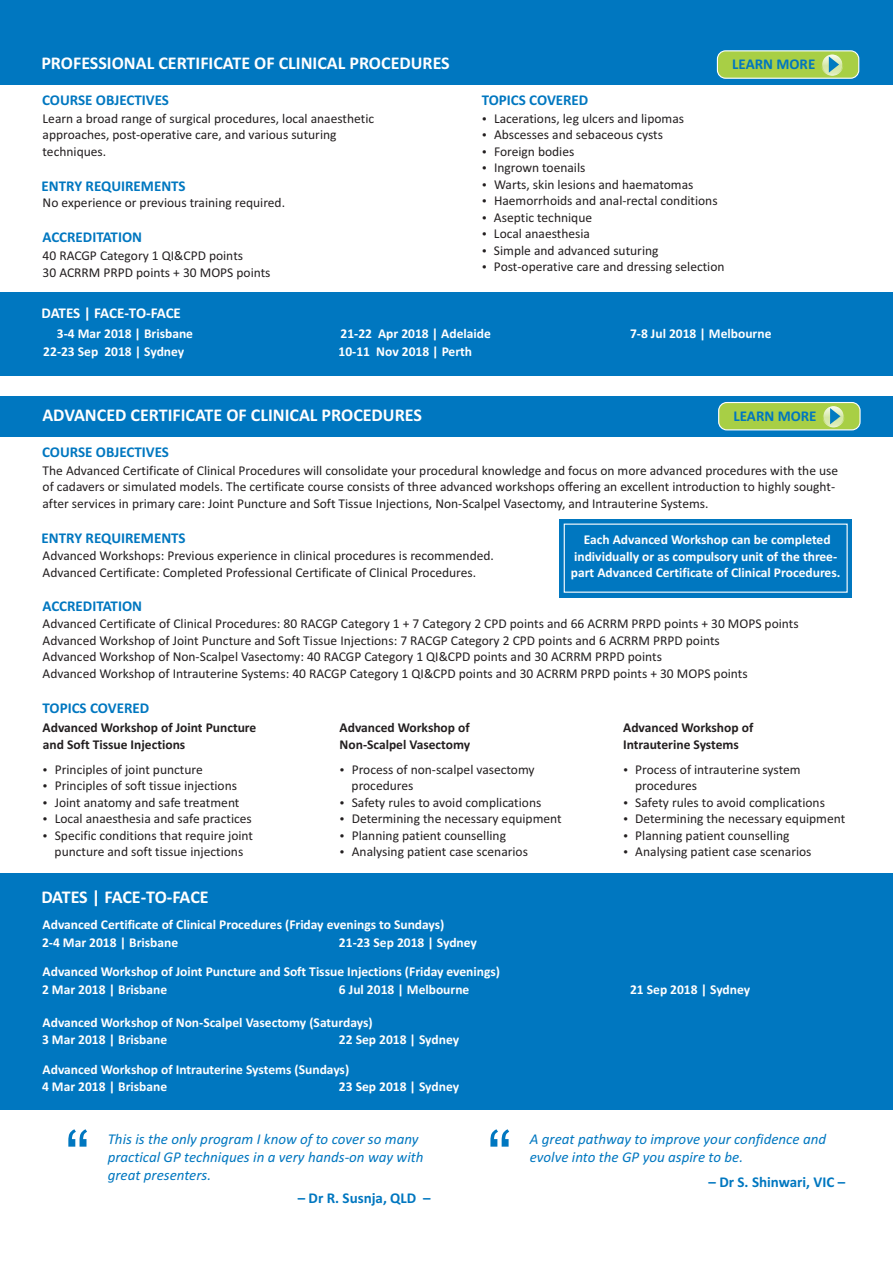
<style>
.page{position:relative;width:893px;height:1263px;background:#fff}
.page>*{position:absolute;margin:0;border:0;box-sizing:border-box;transform-origin:0 0}
.t1{font:74.1px "Arial";color:#0077c0}
.t2{font:700 18px "Calibri";color:#fff}
.t3{font:italic 15px/18.3px "Calibri";color:#0077c0}
.t4{font:700 15px "Calibri";color:#0077c0}
.t5{font:700 15px "Calibri";letter-spacing:-.01em;color:#fff}
.t6{font:700 15px "Calibri";color:#0076c0}
.t7{font:13.5px/16.5px "Calibri";color:#231f20}
.t8{font:700 13.5px/16.5px "Calibri";color:#fff;text-align:center}
.t9{font:700 13.5px/16.5px "Calibri";color:#231f20}
</style>
<div class="page">
<div style="left:0;top:292px;width:893px;height:83px;background:#0077c0"></div>
<div style="left:0;top:0;width:893px;height:85px;background:#0077c0"></div>
<div style="left:0;top:396px;width:893px;height:40px;background:#0077c0"></div>
<div style="left:0;top:873px;width:893px;height:237px;background:#0077c0"></div>
<div style="left:559px;top:519px;width:293px;height:79px;background:#0077c0"></div>
<div style="left:717px;top:50px;width:142px;height:29px;background:#a8cf45;border:1px solid #fff;border-radius:8px"></div>
<svg style="left:821px;top:53px;width:22px;height:23px"></svg>
<svg style="left:717px;top:51px;width:142px;height:22px"></svg>
<div style="left:718px;top:402px;width:143px;height:28px;background:#a8cf45;border:1px solid #fff;border-radius:8px"></div>
<svg style="left:822px;top:405px;width:23px;height:22px"></svg>
<svg style="left:719px;top:402px;width:141px;height:22px"></svg>
<h2 class="t2" style="left:41px;top:56px;width:410px">PROFESSIONAL CERTIFICATE OF CLINICAL PROCEDURES</h2>
<p class="t4" style="left:42px;top:94px;width:129px">COURSE OBJECTIVES</p>
<p class="t7" style="left:43px;top:111px;width:333px">Learn a broad range of surgical procedures, local anaesthetic approaches, post-operative care, and various suturing techniques.</p>
<p class="t4" style="left:42px;top:180px;width:146px">ENTRY REQUIREMENTS</p>
<p class="t7" style="left:43px;top:196px;width:244px">No experience or previous training required.</p>
<p class="t4" style="left:42px;top:231px;width:101px">ACCREDITATION</p>
<p class="t7" style="left:43px;top:249px;width:229px">40 RACGP Category 1 QI&amp;CPD points<br>30 ACRRM PRPD points + 30 MOPS points</p>
<p class="t6" style="left:732px;top:58px;width:85px">LEARN MORE</p>
<p class="t4" style="left:482px;top:94px;width:108px">TOPICS COVERED</p>
<p class="t7" style="left:494px;top:111px;width:232px">Lacerations, leg ulcers and lipomas<br>Abscesses and sebaceous cysts<br>Foreign bodies<br>Ingrown toenails<br>Warts, skin lesions and haematomas<br>Haemorrhoids and anal-rectal conditions<br>Aseptic technique<br>Local anaesthesia<br>Simple and advanced suturing<br>Post-operative care and dressing selection</p>
<p class="t5" style="left:42px;top:307px;width:141px">DATES | FACE-TO-FACE</p>
<p class="t8" style="left:57px;top:327px;width:138px">3-4 Mar 2018 | Brisbane</p>
<p class="t8" style="left:43px;top:345px;width:142px">22-23 Sep 2018 | Sydney</p>
<p class="t8" style="left:340px;top:327px;width:152px">21-22 Apr 2018 | Adelaide</p>
<p class="t8" style="left:339px;top:345px;width:135px">10-11 Nov 2018 | Perth</p>
<h2 class="t2" style="left:42px;top:407px;width:381px">ADVANCED CERTIFICATE OF CLINICAL PROCEDURES</h2>
<p class="t4" style="left:42px;top:446px;width:129px">COURSE OBJECTIVES</p>
<p class="t8" style="left:630px;top:327px;width:143px">7-8 Jul 2018 | Melbourne</p>
<p class="t6" style="left:733px;top:410px;width:85px">LEARN MORE</p>
<p class="t7" style="left:43px;top:463px;width:797px">The Advanced Certificate of Clinical Procedures will consolidate your procedural knowledge and focus on more advanced procedures with the use of cadavers or simulated models. The certificate course consists of three advanced workshops offering an excellent introduction to highly sought&shy;after services in primary care: Joint Puncture and Soft Tissue Injections, Non-Scalpel Vasectomy, and Intrauterine Systems.</p>
<p class="t4" style="left:42px;top:532px;width:146px">ENTRY REQUIREMENTS</p>
<p class="t7" style="left:43px;top:549px;width:453px">Advanced Workshops: Previous experience in clinical procedures is recommended.<br>Advanced Certificate: Completed Professional Certificate of Clinical Procedures.</p>
<p class="t4" style="left:42px;top:600px;width:101px">ACCREDITATION</p>
<p class="t7" style="left:43px;top:616px;width:758px">Advanced Certificate of Clinical Procedures: 80 RACGP Category 1 + 7 Category 2 CPD points and 66 ACRRM PRPD points + 30 MOPS points Advanced Workshop of Joint Puncture and Soft Tissue Injections: 7 RACGP Category 2 CPD points and 6 ACRRM PRPD points<br>Advanced Workshop of Non-Scalpel Vasectomy: 40 RACGP Category 1 QI&amp;CPD points and 30 ACRRM PRPD points<br>Advanced Workshop of Intrauterine Systems: 40 RACGP Category 1 QI&amp;CPD points and 30 ACRRM PRPD points + 30 MOPS points</p>
<p class="t4" style="left:43px;top:702px;width:108px">TOPICS COVERED</p>
<p class="t8" style="left:571px;top:533px;width:271px">Each Advanced Workshop can be completed individually or as compulsory unit of the three&shy;part Advanced Certificate of Clinical Procedures.</p>
<p class="t9" style="left:43px;top:721px;width:215px">Advanced Workshop of Joint Puncture and Soft Tissue Injections</p>
<p class="t9" style="left:340px;top:721px;width:132px">Advanced Workshop of<br>Non-Scalpel Vasectomy</p>
<p class="t9" style="left:623px;top:721px;width:132px">Advanced Workshop of<br>Intrauterine Systems</p>
<p class="t7" style="left:55px;top:762px;width:200px">Principles of joint puncture Principles of soft tissue injections Joint anatomy and safe treatment Local anaesthesia and safe practices Specific conditions that require joint puncture and soft tissue injections</p>
<p class="t7" style="left:352px;top:762px;width:212px">Process of non-scalpel vasectomy procedures<br>Safety rules to avoid complications<br>Determining the necessary equipment<br>Planning patient counselling<br>Analysing patient case scenarios</p>
<p class="t7" style="left:635px;top:762px;width:212px">Process of intrauterine system procedures<br>Safety rules to avoid complications<br>Determining the necessary equipment<br>Planning patient counselling<br>Analysing patient case scenarios</p>
<h2 class="t2" style="left:41px;top:889px;width:169px">DATES | FACE-TO-FACE</h2>
<p class="t8" style="left:42px;top:935px;width:138px">2-4 Mar 2018 | Brisbane</p>
<p class="t8" style="left:339px;top:935px;width:139px">21-23 Sep 2018 | Sydney</p>
<p class="t8" style="left:43px;top:917px;width:403px">Advanced Certificate of Clinical Procedures (Friday evenings to Sundays)</p>
<p class="t8" style="left:43px;top:965px;width:459px">Advanced Workshop of Joint Puncture and Soft Tissue Injections (Friday evenings)</p>
<p class="t8" style="left:42px;top:982px;width:127px">2 Mar 2018 | Brisbane</p>
<p class="t8" style="left:339px;top:982px;width:132px">6 Jul 2018 | Melbourne</p>
<p class="t8" style="left:43px;top:1015px;width:332px">Advanced Workshop of Non-Scalpel Vasectomy (Saturdays)</p>
<p class="t8" style="left:42px;top:1033px;width:127px">3 Mar 2018 | Brisbane</p>
<p class="t8" style="left:339px;top:1033px;width:122px">22 Sep 2018 | Sydney</p>
<p class="t8" style="left:43px;top:1062px;width:308px">Advanced Workshop of Intrauterine Systems (Sundays)</p>
<p class="t8" style="left:42px;top:1079px;width:127px">4 Mar 2018 | Brisbane</p>
<p class="t8" style="left:339px;top:1079px;width:122px">23 Sep 2018 | Sydney</p>
<p class="t8" style="left:630px;top:982px;width:122px">21 Sep 2018 | Sydney</p>
<h1 class="t1" style="left:65px;top:1129px;width:26px">“</h1>
<p class="t3" style="left:530px;top:1131px;width:298px">A great pathway to improve your confidence and evolve into the GP you aspire to be.</p>
<h1 class="t1" style="left:487px;top:1129px;width:26px">“</h1>
<p class="t3" style="left:108px;top:1131px;width:317px">This is the only program I know of to cover so many practical GP techniques in a very hands-on way with great presenters.</p>
<p class="t4" style="left:298px;top:1192px;width:134px">– Dr R. Susnja, QLD –</p>
<p class="t4" style="left:708px;top:1175px;width:138px">– Dr S. Shinwari, VIC –</p>
</div>
